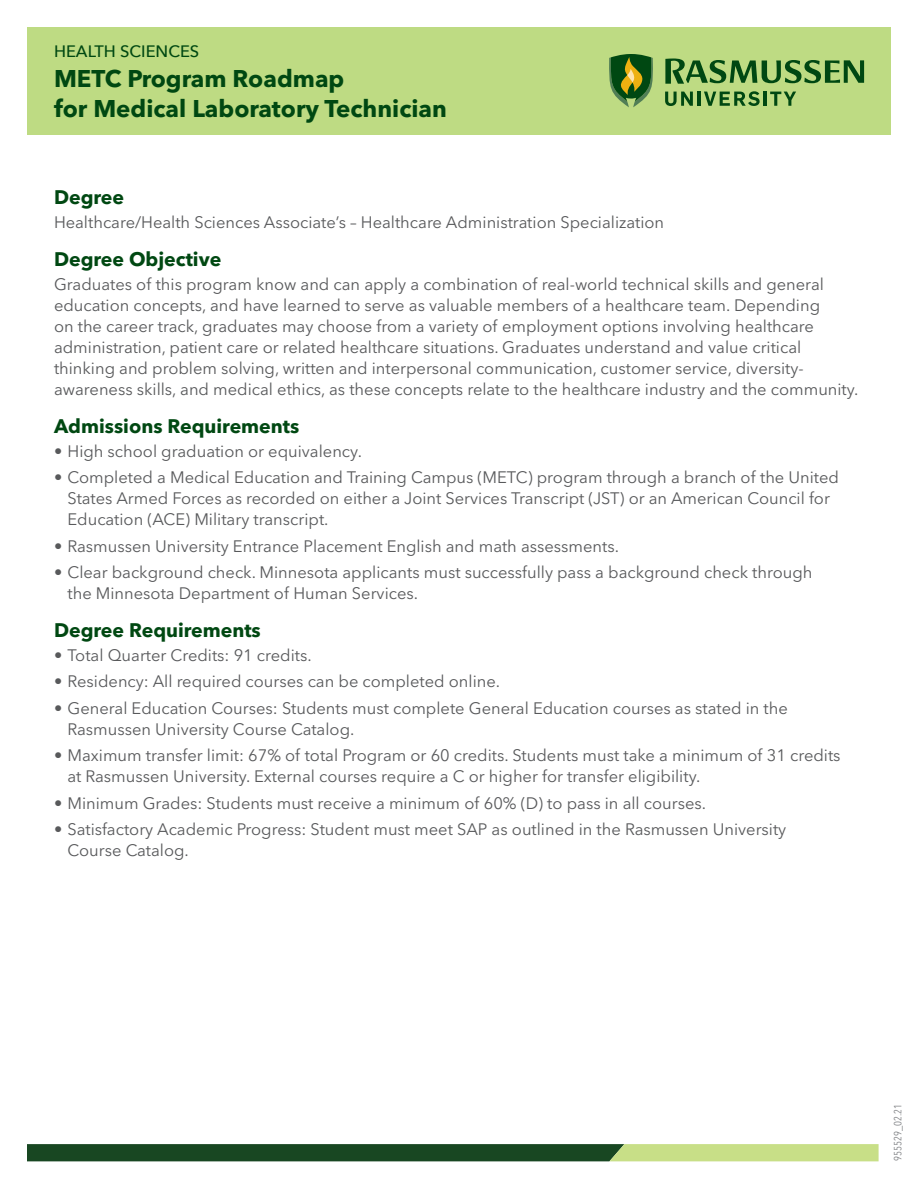
<style>
.page{position:relative;width:918px;height:1188px;background:#fff}
.page>*{position:absolute;margin:0;border:0;box-sizing:border-box;transform-origin:0 0}
.t1{font:700 24px/30px "Avenir Next LT Pro";color:#004812}
.t2{font:700 19.5px "Avenir Next LT Pro";color:#004812}
.Bullet_Copy{font:16.5px/21px "Avenir Next LT Pro";color:#58595b}
.Body_Copy{font:16.5px/21px "Avenir Next LT Pro";color:#58595b}
.t3{font:500 16.5px "Avenir Next";color:#004812}
.Disclaimer{font:10.5px "Avenir Next Condensed";color:#838588}
</style>
<div class="page">
<div style="left:27px;top:27px;width:864px;height:108px;background:#bedb83"></div>
<svg style="left:665px;top:59px;width:199px;height:25px"></svg>
<svg style="left:609px;top:54px;width:44px;height:53px"></svg>
<svg style="left:665px;top:92px;width:28px;height:14px"></svg>
<hr style="left:698px;top:92px;width:3px;height:14px;background:#004812">
<svg style="left:704px;top:91px;width:56px;height:15px"></svg>
<hr style="left:763px;top:92px;width:4px;height:14px;background:#004812">
<svg style="left:770px;top:92px;width:26px;height:14px"></svg>
<svg style="left:27px;top:1144px;width:852px;height:17px;background:#4f7642"></svg>
<p class="t3" style="left:54px;top:37px;width:147px">HEALTH SCIENCES</p>
<p class="t1" style="left:54px;top:63px;width:394px">METC Program Roadmap<br>for Medical Laboratory Technician</p>
<p class="t2" style="left:54px;top:185px;width:72px">Degree</p>
<p class="Body_Copy" style="left:54px;top:212px;width:612px">Healthcare/Health Sciences Associate’s – Healthcare Administration Specialization</p>
<p class="t2" style="left:54px;top:247px;width:169px">Degree Objective</p>
<p class="Body_Copy" style="left:54px;top:274px;width:806px">Graduates of this program know and can apply a combination of real-world technical skills and general education concepts, and have learned to serve as valuable members of a healthcare team. Depending<br>on the career track, graduates may choose from a variety of employment options involving healthcare administration, patient care or related healthcare situations. Graduates understand and value critical thinking and problem solving, written and interpersonal communication, customer service, diversity&shy;awareness skills, and medical ethics, as these concepts relate to the healthcare industry and the community.</p>
<p class="t2" style="left:54px;top:414px;width:247px">Admissions Requirements</p>
<p class="Bullet_Copy" style="left:54px;top:441px;width:309px">• High school graduation or equivalency.</p>
<p class="Bullet_Copy" style="left:68px;top:467px;width:773px;text-indent:-14px">• Completed a Medical Education and Training Campus (METC) program through a branch of the United<br>States Armed Forces as recorded on either a Joint Services Transcript (JST) or an American Council for<br>Education (ACE) Military transcript.</p>
<p class="Bullet_Copy" style="left:54px;top:535px;width:567px">• Rasmussen University Entrance Placement English and math assessments.</p>
<p class="Body_Copy" style="left:68px;top:562px;width:746px;text-indent:-14px">• Clear background check. Minnesota applicants must successfully pass a background check through the Minnesota Department of Human Services.</p>
<p class="t2" style="left:54px;top:618px;width:208px">Degree Requirements</p>
<p class="Bullet_Copy" style="left:54px;top:645px;width:259px">• Total Quarter Credits: 91 credits.</p>
<p class="Bullet_Copy" style="left:54px;top:671px;width:448px">• Residency: All required courses can be completed online.</p>
<p class="Bullet_Copy" style="left:68px;top:698px;width:722px;text-indent:-14px">• General Education Courses: Students must complete General Education courses as stated in the<br>Rasmussen University Course Catalog.</p>
<p class="Bullet_Copy" style="left:68px;top:745px;width:775px;text-indent:-14px">• Maximum transfer limit: 67% of total Program or 60 credits. Students must take a minimum of 31 credits at Rasmussen University. External courses require a C or higher for transfer eligibility.</p>
<p class="Bullet_Copy" style="left:54px;top:792px;width:654px">• Minimum Grades: Students must receive a minimum of 60% (D) to pass in all courses.</p>
<p class="Bullet_Copy" style="left:68px;top:819px;width:720px;text-indent:-14px">• Satisfactory Academic Progress: Student must meet SAP as outlined in the Rasmussen University<br>Course Catalog.</p>
<p class="Disclaimer" style="left:889px;top:1161px;width:58px;rotate:-90deg">955529_02.21</p>
</div>
